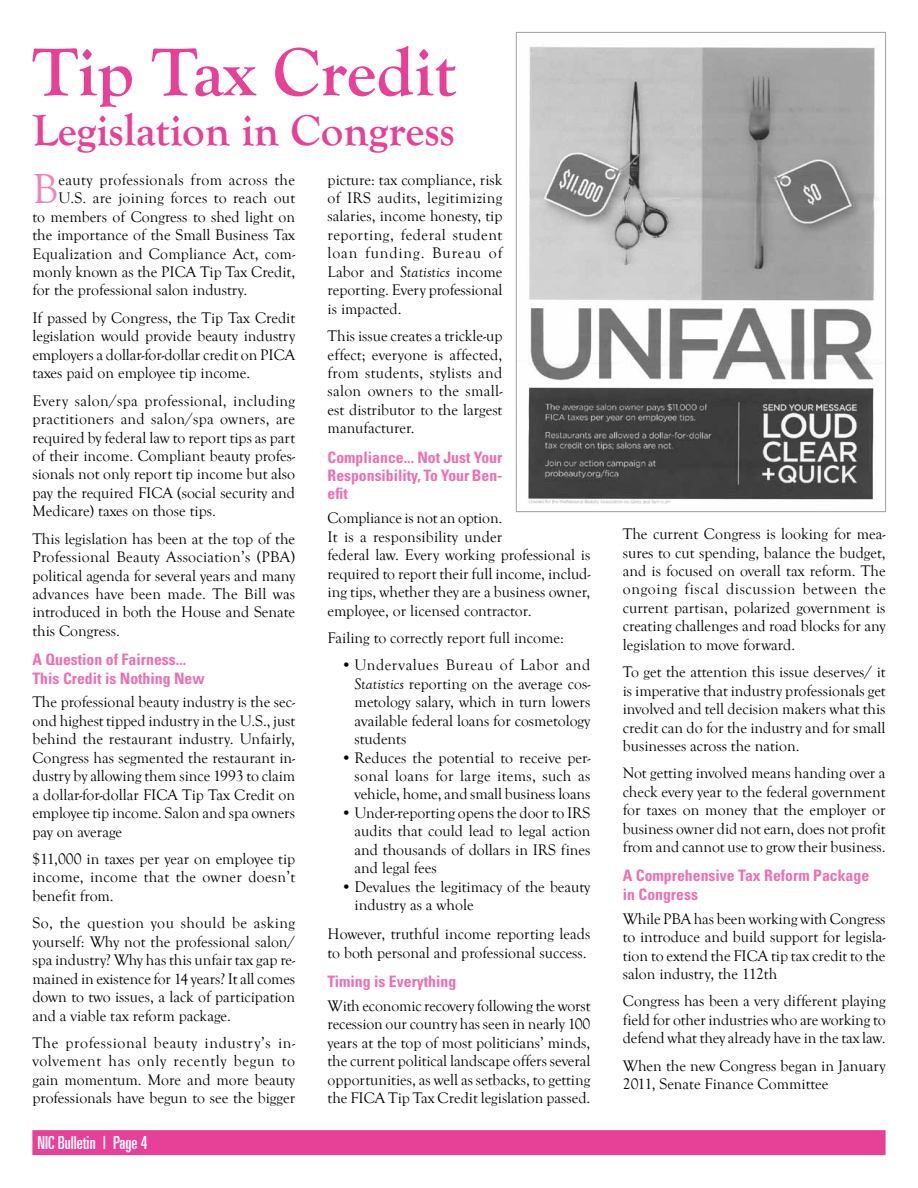
<style>
.page{position:relative;width:918px;height:1188px;background:#fff}
.page>*{position:absolute;margin:0;border:0;box-sizing:border-box;transform-origin:0 0}
.t1{font:700 70.5px "Goudy Old Style T";color:#e64097}
.t2{font:700 45px "Goudy Old Style T";color:#e64097}
.t3{font:43.2px "Goudy Old Style T";color:#ef83bb}
.t4{font:ultra-condensed 18px "Univers";color:#fff}
.t5{font:15.75px/18.5px "Goudy Old Style T";color:#000;text-align:justify}
.t6{font:700 condensed 15.75px/18.5px "Univers";color:#ec70b1}
.t7{font:15.75px "Goudy Old Style T";letter-spacing:.025em;color:#000}
.s1{font-style:italic}
</style>
<div class="page">
<div style="left:32px;top:1130px;width:854px;height:25px;background:#e64097;border:2px solid #e64097"></div>
<img style="left:528px;top:44px;width:351px;height:460px">
<h1 class="t1" style="left:32px;top:33px;width:425px">Tip Tax Credit</h1>
<h2 class="t2" style="left:32px;top:105px;width:424px">Legislation in Congress</h2>
<h3 class="t3" style="left:32px;top:165px;width:28px">B</h3>
<p class="t7" style="left:58px;top:171px;width:238px">eauty professionals from across the</p>
<p class="t5" style="left:58px;top:189px;width:238px">U.S. are joining forces to reach out</p>
<p class="t5" style="left:32px;top:208px;width:264px">to members of Congress to shed light on</p>
<p class="t5" style="left:32px;top:226px;width:264px">the importance of the Small Business Tax</p>
<p class="t5" style="left:32px;top:245px;width:264px">Equalization and Compliance Act, com-</p>
<p class="t5" style="left:32px;top:263px;width:264px">monly known as the PICA Tip Tax Credit,</p>
<p class="t5" style="left:32px;top:281px;width:216px">for the professional salon industry.</p>
<p class="t5" style="left:32px;top:309px;width:264px">If passed by Congress, the Tip Tax Credit legislation would provide beauty industry employers a dollar-for-dollar credit on PICA taxes paid on employee tip income.</p>
<p class="t5" style="left:32px;top:392px;width:264px">Every salon/spa professional, including practitioners and salon/spa owners, are required by federal law to report tips as part of their income. Compliant beauty profes&shy;sionals not only report tip income but also pay the required FICA (social security and Medicare) taxes on those tips.</p>
<p class="t5" style="left:32px;top:530px;width:264px">This legislation has been at the top of the Professional Beauty Association’s (PBA) political agenda for several years and many advances have been made. The Bill was introduced in both the House and Senate this Congress.</p>
<p class="t6" style="left:32px;top:650px;width:174px">A Question of Fairness...<br>This Credit is Nothing New</p>
<p class="t5" style="left:32px;top:693px;width:264px">The professional beauty industry is the sec&shy;ond highest tipped industry in the U.S., just behind the restaurant industry. Unfairly, Congress has segmented the restaurant in&shy;dustry by allowing them since 1993 to claim a dollar-for-dollar FICA Tip Tax Credit on employee tip income. Salon and spa owners pay on average</p>
<p class="t5" style="left:32px;top:850px;width:264px">$11,000 in taxes per year on employee tip income, income that the owner doesn’t benefit from.</p>
<p class="t5" style="left:32px;top:914px;width:264px">So, the question you should be asking yourself: Why not the professional salon/ spa industry? Why has this unfair tax gap re&shy;mained in existence for 14 years? It all comes down to two issues, a lack of participation and a viable tax reform package.</p>
<p class="t5" style="left:32px;top:1034px;width:264px">The professional beauty industry’s in&shy;volvement has only recently begun to gain momentum. More and more beauty professionals have begun to see the bigger</p>
<p class="t4" style="left:38px;top:1133px;width:112px">NIC Bulletin | Page 4</p>
<p class="t5" style="left:328px;top:171px;width:176px">picture: tax compliance, risk of IRS audits, legitimizing salaries, income honesty, tip reporting, federal student loan funding. Bureau of Labor and <span class="s1">Statistics</span> income reporting. Every professional is impacted.</p>
<p class="t5" style="left:328px;top:327px;width:176px">This issue creates a trickle-up effect; everyone is affected, from students, stylists and salon owners to the small&shy;est distributor to the largest manufacturer.</p>
<p class="t6" style="left:328px;top:448px;width:176px;text-align:justify">Compliance... Not Just Your Responsibility, To Your Ben&shy;efit</p>
<p class="t5" style="left:328px;top:509px;width:264px;text-align:left">Compliance is not an option.<br>It is a responsibility under<br>federal law. Every working professional is required to report their full income, includ&shy;ing tips, whether they are a business owner, employee, or licensed contractor.</p>
<p class="t5" style="left:328px;top:629px;width:238px">Failing to correctly report full income:</p>
<p class="t5" style="left:355px;top:656px;width:237px;text-indent:-13px">• Undervalues Bureau of Labor and <span class="s1">Statistics</span> reporting on the average cos&shy;metology salary, which in turn lowers available federal loans for cosmetology students</p>
<p class="t5" style="left:355px;top:749px;width:237px;text-indent:-13px">• Reduces the potential to receive per&shy;sonal loans for large items, such as vehicle, home, and small business loans</p>
<p class="t5" style="left:355px;top:804px;width:237px;text-indent:-13px">• Under-reporting opens the door to IRS audits that could lead to legal action and thousands of dollars in IRS fines and legal fees</p>
<p class="t5" style="left:355px;top:878px;width:237px;text-indent:-13px">• Devalues the legitimacy of the beauty industry as a whole</p>
<p class="t5" style="left:328px;top:925px;width:264px">However, truthful income reporting leads to both personal and professional success.</p>
<p class="t6" style="left:328px;top:972px;width:130px">Timing is Everything</p>
<p class="t5" style="left:328px;top:997px;width:264px">With economic recovery following the worst recession our country has seen in nearly 100 years at the top of most politicians’ minds, the current political landscape offers several opportunities, as well as setbacks, to getting the FICA Tip Tax Credit legislation passed.</p>
<p class="t5" style="left:623px;top:525px;width:264px">The current Congress is looking for mea&shy;sures to cut spending, balance the budget, and is focused on overall tax reform. The ongoing fiscal discussion between the current partisan, polarized government is creating challenges and road blocks for any legislation to move forward.</p>
<p class="t5" style="left:623px;top:663px;width:264px">To get the attention this issue deserves/ it is imperative that industry professionals get involved and tell decision makers what this credit can do for the industry and for small businesses across the nation.</p>
<p class="t5" style="left:623px;top:764px;width:264px">Not getting involved means handing over a check every year to the federal government for taxes on money that the employer or business owner did not earn, does not profit from and cannot use to grow their business.</p>
<p class="t6" style="left:623px;top:867px;width:248px">A Comprehensive Tax Reform Package in Congress</p>
<p class="t5" style="left:623px;top:910px;width:264px">While PBA has been working with Congress to introduce and build support for legisla&shy;tion to extend the FICA tip tax credit to the salon industry, the 112th</p>
<p class="t5" style="left:623px;top:992px;width:264px">Congress has been a very different playing field for other industries who are working to defend what they already have in the tax law.</p>
<p class="t5" style="left:623px;top:1057px;width:264px">When the new Congress began in January<br>2011, Senate Finance Committee</p>
</div>
